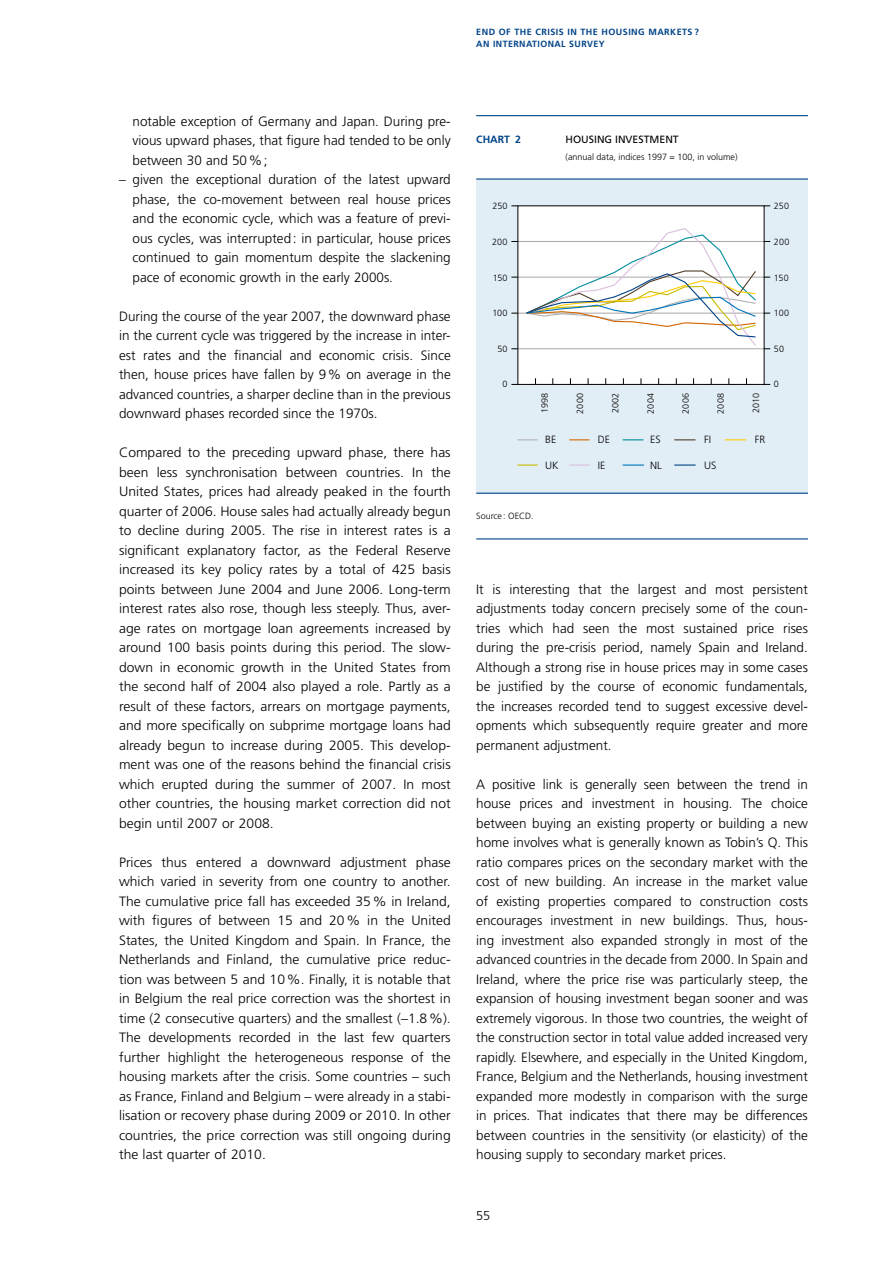
<style>
.page{position:relative;width:893px;height:1263px;background:#fff}
.page>*{position:absolute;margin:0;border:0;box-sizing:border-box;transform-origin:0 0}
.t1{font:300 13.5px/19.5px "Frutiger LT";color:#000;text-align:justify}
.t2{font:300 12.75px "Frutiger LT";color:#000}
.t3{font:300 10.5px "Frutiger LT";color:#000}
.t4{font:10.5px "Frutiger LT";color:#000}
.t5{font:700 10.5px "Frutiger LT";color:#048}
.t6{font:300 9px "Frutiger LT";color:#000}
.t7{font:700 9px/12px "Frutiger LT";letter-spacing:.05em;color:#048}
</style>
<div class="page">
<div style="left:476px;top:179px;width:332px;height:314px;background:#e2eef5"></div>
<hr style="left:476px;top:115px;width:332px;height:1px;background:#048">
<hr style="left:476px;top:178px;width:332px;height:2px;background:#048">
<hr style="left:476px;top:493px;width:332px;height:1px;background:#048">
<hr style="left:476px;top:538px;width:332px;height:1px;background:#048">
<div style="left:518px;top:206px;width:246px;height:178px;background:#fff"></div>
<hr style="left:517px;top:241px;width:247px;height:1px;background:#a8a8a7">
<hr style="left:517px;top:277px;width:247px;height:1px;background:#a8a8a7">
<hr style="left:517px;top:313px;width:247px;height:1px;background:#a8a8a7">
<hr style="left:517px;top:348px;width:247px;height:1px;background:#a8a8a7">
<svg style="left:525px;top:228px;width:232px;height:118px"></svg>
<hr style="left:674px;top:464px;width:22px;height:2px;background:#048">
<svg style="left:569px;top:439px;width:20px;height:1px"></svg>
<svg style="left:725px;top:439px;width:21px;height:1px"></svg>
<svg style="left:517px;top:439px;width:21px;height:1px"></svg>
<svg style="left:623px;top:439px;width:20px;height:1px"></svg>
<svg style="left:674px;top:439px;width:22px;height:1px"></svg>
<hr style="left:569px;top:464px;width:20px;height:2px;background:#dbbfdd">
<hr style="left:623px;top:464px;width:21px;height:2px;background:#0075bc">
<hr style="left:517px;top:464px;width:21px;height:2px;background:#c8bc00">
<div style="left:517px;top:205px;width:247px;height:180px;border:1px solid #000"></div>
<p class="t7" style="left:476px;top:26px;width:224px">END OF THE CRISIS IN THE HOUSING MARKETS ?<br>AN INTERNATIONAL SURVEY</p>
<p class="t1" style="left:133px;top:112px;width:320px">notable exception of Germany and Japan. During pre&shy;vious upward phases, that figure had tended to be only between 30 and 50%;</p>
<p class="t1" style="left:133px;top:170px;width:320px;text-indent:-14px">– given the exceptional duration of the latest upward phase, the co-movement between real house prices and the economic cycle, which was a feature of previ&shy;ous cycles, was interrupted: in particular, house prices continued to gain momentum despite the slackening pace of economic growth in the early 2000s.</p>
<p class="t1" style="left:119px;top:307px;width:333px">During the course of the year 2007, the downward phase in the current cycle was triggered by the increase in inter&shy;est rates and the financial and economic crisis. Since then, house prices have fallen by 9% on average in the advanced countries, a sharper decline than in the previous downward phases recorded since the 1970s.</p>
<p class="t1" style="left:119px;top:443px;width:333px">Compared to the preceding upward phase, there has been less synchronisation between countries. In the United States, prices had already peaked in the fourth quarter of 2006. House sales had actually already begun to decline during 2005. The rise in interest rates is a significant explanatory factor, as the Federal Reserve increased its key policy rates by a total of 425 basis points between June 2004 and June 2006. Long-term interest rates also rose, though less steeply. Thus, aver&shy;age rates on mortgage loan agreements increased by around 100 basis points during this period. The slow&shy;down in economic growth in the United States from the second half of 2004 also played a role. Partly as a result of these factors, arrears on mortgage payments, and more specifically on subprime mortgage loans had already begun to increase during 2005. This develop&shy;ment was one of the reasons behind the financial crisis which erupted during the summer of 2007. In most other countries, the housing market correction did not begin until 2007 or 2008.</p>
<p class="t1" style="left:119px;top:852px;width:333px">Prices thus entered a downward adjustment phase which varied in severity from one country to another.<br>The cumulative price fall has exceeded 35% in Ireland, with figures of between 15 and 20% in the United States, the United Kingdom and Spain. In France, the Netherlands and Finland, the cumulative price reduc&shy;tion was between 5 and 10%. Finally, it is notable that in Belgium the real price correction was the shortest in time (2 consecutive quarters) and the smallest (–1.8%).<br>The developments recorded in the last few quarters further highlight the heterogeneous response of the housing markets after the crisis. Some countries – such as France, Finland and Belgium – were already in a stabi&shy;lisation or recovery phase during 2009 or 2010. In other countries, the price correction was still ongoing during the last quarter of 2010.</p>
<p class="t5" style="left:476px;top:133px;width:46px">CHART 2</p>
<p class="t4" style="left:566px;top:133px;width:115px">HOUSING INVESTMENT</p>
<p class="t6" style="left:566px;top:151px;width:173px">(annual data, indices 1997 = 100, in volume)</p>
<p class="t6" style="left:492px;top:201px;width:17px">250</p>
<p class="t6" style="left:774px;top:201px;width:17px">250</p>
<p class="t6" style="left:492px;top:236px;width:17px">200</p>
<p class="t6" style="left:774px;top:236px;width:17px">200</p>
<p class="t6" style="left:493px;top:272px;width:16px">150</p>
<p class="t6" style="left:774px;top:272px;width:16px">150</p>
<p class="t6" style="left:492px;top:308px;width:17px">100</p>
<p class="t6" style="left:774px;top:308px;width:17px">100</p>
<p class="t6" style="left:497px;top:344px;width:12px">50</p>
<p class="t6" style="left:774px;top:344px;width:12px">50</p>
<p class="t6" style="left:503px;top:379px;width:7px">0</p>
<p class="t6" style="left:774px;top:379px;width:7px">0</p>
<p class="t6" style="left:540px;top:413px;width:22px;rotate:-90deg">1998</p>
<p class="t6" style="left:575px;top:414px;width:22px;rotate:-90deg">2000</p>
<p class="t6" style="left:610px;top:413px;width:22px;rotate:-90deg">2002</p>
<p class="t6" style="left:645px;top:414px;width:22px;rotate:-90deg">2004</p>
<p class="t6" style="left:680px;top:414px;width:22px;rotate:-90deg">2006</p>
<p class="t6" style="left:716px;top:414px;width:22px;rotate:-90deg">2008</p>
<p class="t6" style="left:751px;top:413px;width:21px;rotate:-90deg">2010</p>
<p class="t3" style="left:545px;top:434px;width:13px">BE</p>
<p class="t3" style="left:598px;top:434px;width:14px">DE</p>
<p class="t3" style="left:650px;top:434px;width:12px">ES</p>
<p class="t3" style="left:704px;top:434px;width:8px">FI</p>
<p class="t3" style="left:755px;top:434px;width:12px">FR</p>
<p class="t3" style="left:545px;top:459px;width:15px">UK</p>
<p class="t3" style="left:598px;top:459px;width:9px">IE</p>
<p class="t3" style="left:650px;top:459px;width:13px">NL</p>
<p class="t3" style="left:704px;top:459px;width:14px">US</p>
<p class="t6" style="left:476px;top:511px;width:59px">Source : OECD.</p>
<p class="t1" style="left:476px;top:580px;width:333px">It is interesting that the largest and most persistent adjustments today concern precisely some of the coun&shy;tries which had seen the most sustained price rises during the pre-crisis period, namely Spain and Ireland.<br>Although a strong rise in house prices may in some cases be justified by the course of economic fundamentals, the increases recorded tend to suggest excessive devel&shy;opments which subsequently require greater and more permanent adjustment.</p>
<p class="t1" style="left:476px;top:775px;width:333px">A positive link is generally seen between the trend in house prices and investment in housing. The choice between buying an existing property or building a new home involves what is generally known as Tobin’s Q. This ratio compares prices on the secondary market with the cost of new building. An increase in the market value of existing properties compared to construction costs encourages investment in new buildings. Thus, hous&shy;ing investment also expanded strongly in most of the advanced countries in the decade from 2000. In Spain and Ireland, where the price rise was particularly steep, the expansion of housing investment began sooner and was extremely vigorous. In those two countries, the weight of the construction sector in total value added increased very rapidly. Elsewhere, and especially in the United Kingdom, France, Belgium and the Netherlands, housing investment expanded more modestly in comparison with the surge in prices. That indicates that there may be differences between countries in the sensitivity (or elasticity) of the housing supply to secondary market prices.</p>
<p class="t2" style="left:476px;top:1209px;width:15px">55</p>
</div>
